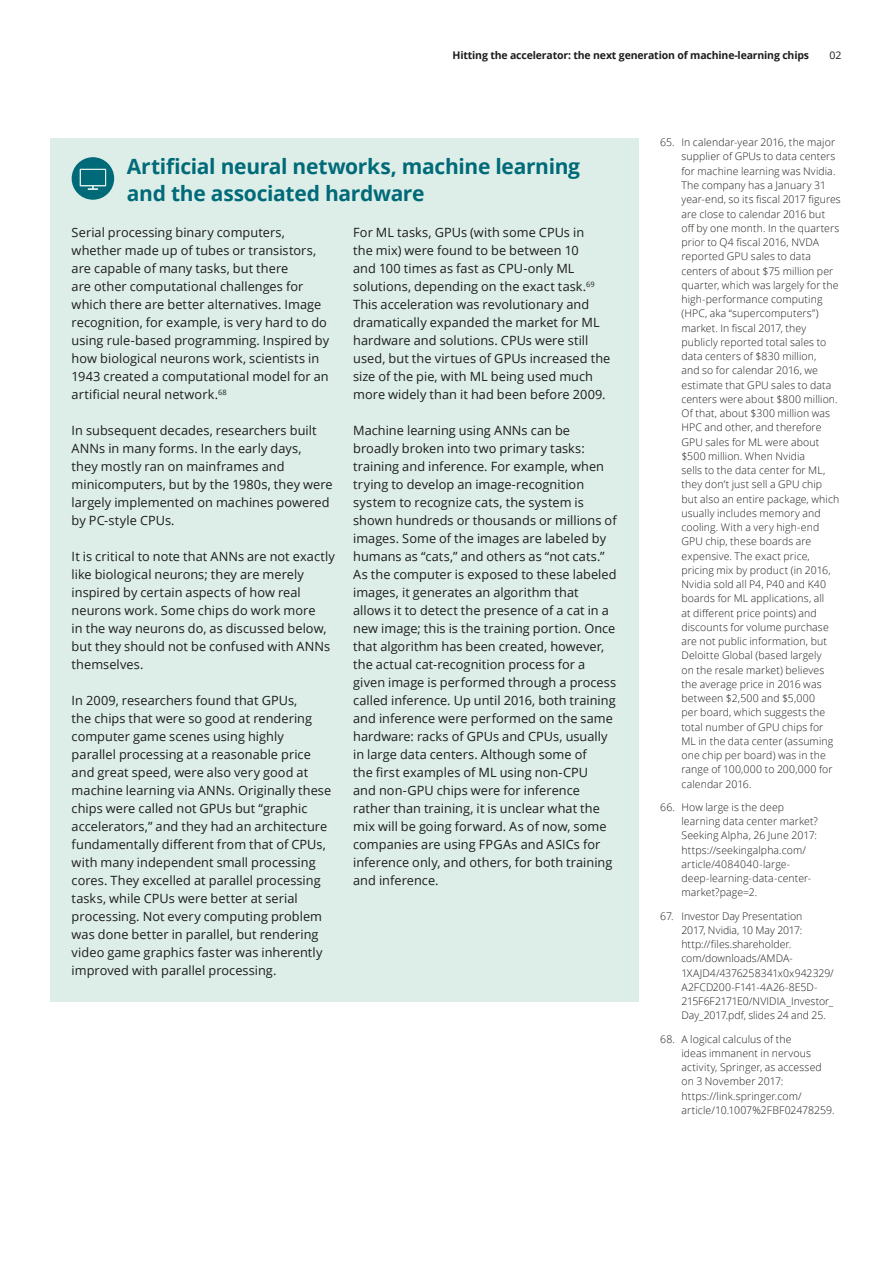
<style>
.page{position:relative;width:893px;height:1263px;background:#fff}
.page>*{position:absolute;margin:0;border:0;box-sizing:border-box;transform-origin:0 0}
.Small_heading_bold{font:700 21px/27px "Open Sans";letter-spacing:-.015em;color:#006a78}
.Body_copy__8_5_12pt{font:12.75px/18px "Open Sans";letter-spacing:.005em;color:#1d1d1b}
.t1{font:300 10.5px/14.2px "Open Sans";letter-spacing:.01em;color:#1d1d1b}
.t2{font:700 10.5px "Open Sans";letter-spacing:-.015em;color:#1d1d1b}
.t3{font:10.5px "Open Sans";color:#1d1d1b}
</style>
<div class="page">
<div style="left:50px;top:138px;width:589px;height:864px;background:#ddeee8"></div>
<svg style="left:72px;top:157px;width:42px;height:43px"></svg>
<div style="left:81px;top:170px;width:23px;height:15px;background:#006a78"></div>
<p class="t2" style="left:452px;top:48px;width:358px">Hitting the accelerator: the next generation of machine-learning chips</p>
<p class="t3" style="left:829px;top:48px;width:13px">02</p>
<p class="Small_heading_bold" style="left:127px;top:153px;width:455px">Artificial neural networks, machine learning and the associated hardware</p>
<p class="Body_copy__8_5_12pt" style="left:72px;top:223px;width:259px">Serial processing binary computers, whether made up of tubes or transistors, are capable of many tasks, but there<br>are other computational challenges for which there are better alternatives. Image recognition, for example, is very hard to do using rule-based programming. Inspired by how biological neurons work, scientists in 1943 created a computational model for an artificial neural network.<sup>68</sup></p>
<p class="Body_copy__8_5_12pt" style="left:72px;top:421px;width:263px">In subsequent decades, researchers built ANNs in many forms. In the early days,<br>they mostly ran on mainframes and minicomputers, but by the 1980s, they were largely implemented on machines powered by PC-style CPUs.</p>
<p class="Body_copy__8_5_12pt" style="left:72px;top:547px;width:265px">It is critical to note that ANNs are not exactly like biological neurons; they are merely inspired by certain aspects of how real neurons work. Some chips do work more<br>in the way neurons do, as discussed below, but they should not be confused with ANNs themselves.</p>
<p class="Body_copy__8_5_12pt" style="left:72px;top:691px;width:261px">In 2009, researchers found that GPUs,<br>the chips that were so good at rendering computer game scenes using highly parallel processing at a reasonable price and great speed, were also very good at machine learning via ANNs. Originally these chips were called not GPUs but “graphic accelerators,” and they had an architecture fundamentally different from that of CPUs, with many independent small processing cores. They excelled at parallel processing tasks, while CPUs were better at serial processing. Not every computing problem was done better in parallel, but rendering video game graphics faster was inherently improved with parallel processing.</p>
<p class="Body_copy__8_5_12pt" style="left:353px;top:223px;width:259px">For ML tasks, GPUs (with some CPUs in<br>the mix) were found to be between 10<br>and 100 times as fast as CPU-only ML solutions, depending on the exact task.<sup>69<br></sup>This acceleration was revolutionary and dramatically expanded the market for ML hardware and solutions. CPUs were still used, but the virtues of GPUs increased the size of the pie, with ML being used much more widely than it had been before 2009.</p>
<p class="Body_copy__8_5_12pt" style="left:353px;top:421px;width:265px">Machine learning using ANNs can be broadly broken into two primary tasks: training and inference. For example, when trying to develop an image-recognition system to recognize cats, the system is shown hundreds or thousands or millions of images. Some of the images are labeled by humans as “cats,” and others as “not cats.” As the computer is exposed to these labeled images, it generates an algorithm that allows it to detect the presence of a cat in a new image; this is the training portion. Once that algorithm has been created, however, the actual cat-recognition process for a given image is performed through a process called inference. Up until 2016, both training and inference were performed on the same hardware: racks of GPUs and CPUs, usually in large data centers. Although some of<br>the first examples of ML using non-CPU<br>and non-GPU chips were for inference rather than training, it is unclear what the mix will be going forward. As of now, some companies are using FPGAs and ASICs for inference only, and others, for both training and inference.</p>
<p class="t1" style="left:681px;top:135px;width:161px;text-indent:-21px">65. In calendar-year 2016, the major supplier of GPUs to data centers for machine learning was Nvidia.<br>The company has a January 31 year-end, so its fiscal 2017 figures are close to calendar 2016 but off by one month. In the quarters prior to Q4 fiscal 2016, NVDA reported GPU sales to data centers of about $75 million per quarter, which was largely for the high-performance computing (HPC, aka “supercomputers”) market. In fiscal 2017, they publicly reported total sales to data centers of $830 million,<br>and so for calendar 2016, we estimate that GPU sales to data centers were about $800 million.<br>Of that, about $300 million was<br>HPC and other, and therefore<br>GPU sales for ML were about $500 million. When Nvidia<br>sells to the data center for ML, they don’t just sell a GPU chip but also an entire package, which usually includes memory and cooling. With a very high-end<br>GPU chip, these boards are expensive. The exact price, pricing mix by product (in 2016,<br>Nvidia sold all P4, P40 and K40 boards for ML applications, all<br>at different price points) and discounts for volume purchase are not public information, but<br>Deloitte Global (based largely<br>on the resale market) believes the average price in 2016 was between $2,500 and $5,000<br>per board, which suggests the total number of GPU chips for<br>ML in the data center (assuming one chip per board) was in the range of 100,000 to 200,000 for calendar 2016.</p>
<p class="t1" style="left:681px;top:800px;width:138px;text-indent:-21px">66. How large is the deep learning data center market?<br>Seeking Alpha, 26 June 2017: https://seekingalpha.com/ article/4084040-large&shy;deep-learning-data-center&shy;market?page=2.</p>
<p class="t1" style="left:681px;top:908px;width:154px;text-indent:-21px">67. Investor Day Presentation<br>2017, Nvidia, 10 May 2017: http://files.shareholder. com/downloads/AMDA-<br>1XAJD4/4376258341x0x942329/<br>A2FCD200-F141-4A26-8E5D-<br>215F6F2171E0/NVIDIA_Investor_<br>Day_2017.pdf, slides 24 and 25.</p>
<p class="t1" style="left:681px;top:1031px;width:155px;text-indent:-21px">68. A logical calculus of the<br>ideas immanent in nervous activity, Springer, as accessed on 3 November 2017: https://link.springer.com/ article/10.1007%2FBF02478259.</p>
</div>
